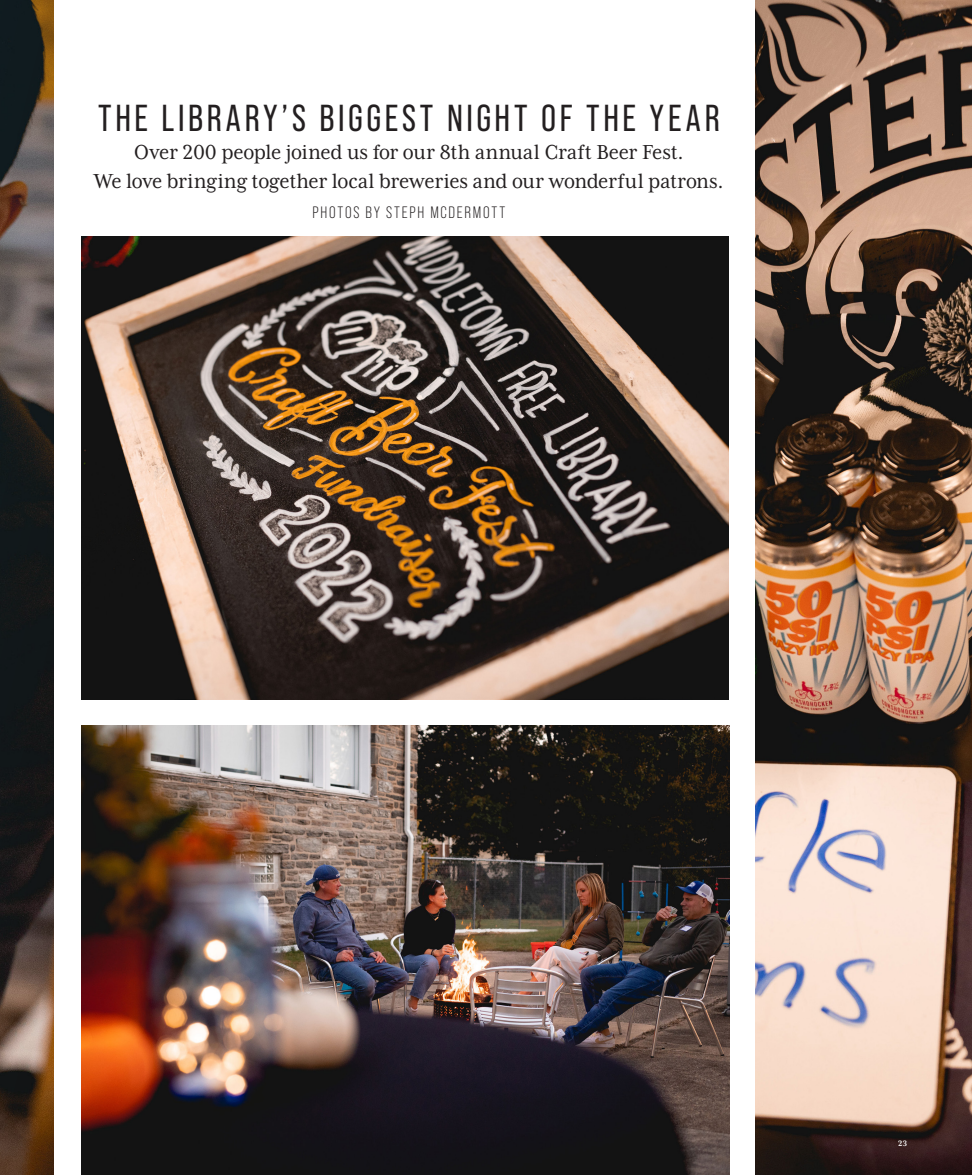
<style>
.page{position:relative;width:972px;height:1175px;background:#fff}
.page>*{position:absolute;margin:0;border:0;box-sizing:border-box;transform-origin:0 0}
.body{font:37.5px "Bebas Neue Pro";letter-spacing:.095em;color:#231f20}
.body-2{font:23.25px/28.5px "Mrs Eaves XL Serif Nar OT";letter-spacing:-.01em;color:#231f20;text-align:center}
.body-3{font:16.5px "Bebas Neue Pro";letter-spacing:.105em;color:#231f20}
.t1{font:700 9px "Mrs Eaves XL Serif Nar OT";color:#fff}
</style>
<div class="page">
<img style="left:81px;top:725px;width:648px;height:449px">
<img style="left:755px;top:0;width:217px;height:1174px">
<svg style="left:0;top:0;width:54px;height:1174px;background:#3c352f"></svg>
<img style="left:81px;top:236px;width:648px;height:463px">
<p class="body" style="left:98px;top:96px;width:623px">THE LIBRARY’S BIGGEST NIGHT OF THE YEAR</p>
<p class="body-2" style="left:94px;top:138px;width:631px">Over 200 people joined us for our 8th annual Craft Beer Fest.<br>We love bringing together local breweries and our wonderful patrons.</p>
<p class="body-3" style="left:313px;top:203px;width:194px">PHOTOS BY STEPH MCDERMOTT</p>
<p class="t1" style="left:898px;top:1138px;width:11px">23</p>
</div>
